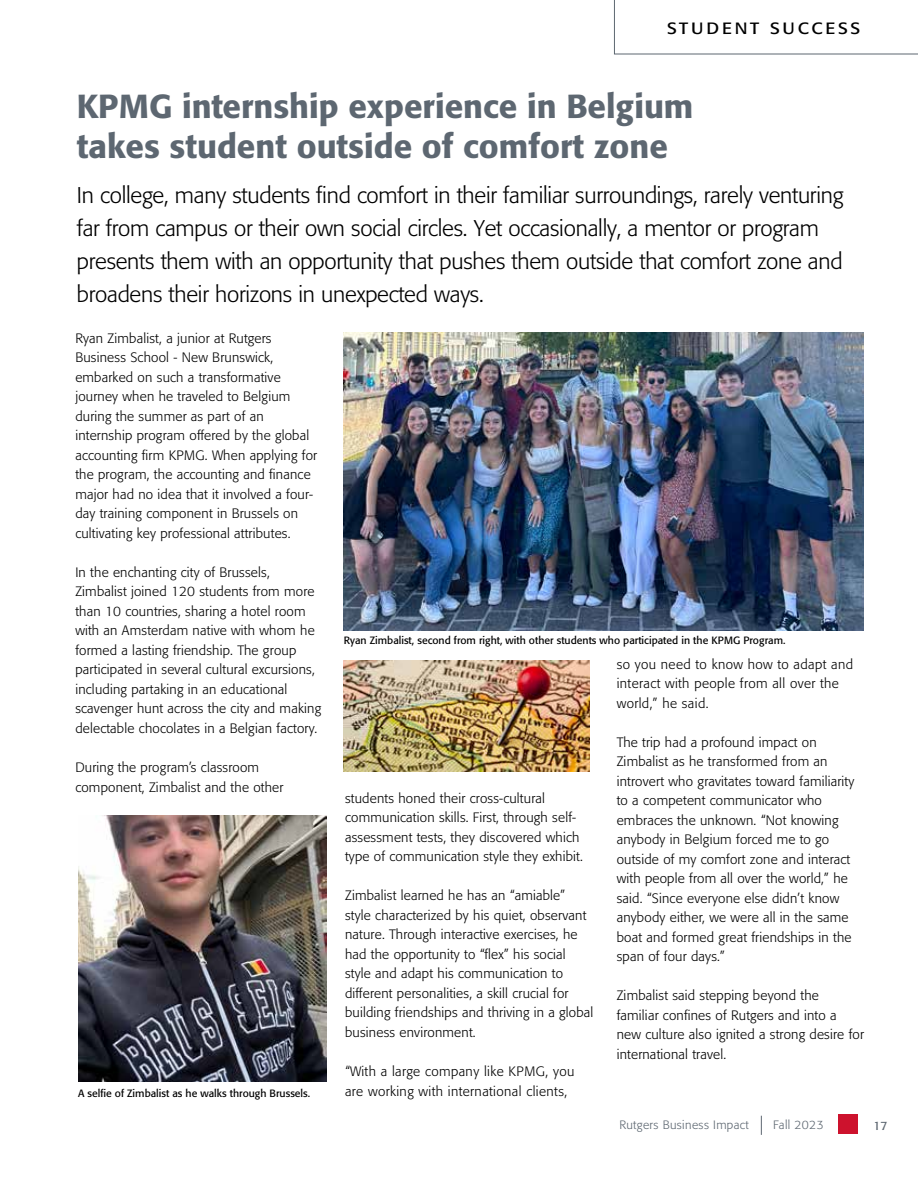
<style>
.page{position:relative;width:918px;height:1188px;background:#fff}
.page>*{position:absolute;margin:0;border:0;box-sizing:border-box;transform-origin:0 0}
.t1{font:500 33px/40.5px "Formata BQ";color:#5d6771}
.t2{font:300 22.5px/33px "Formata BQ";letter-spacing:-.01em;color:#000}
.t3{font:16.2px "Formata BQ";letter-spacing:.155em;color:#000;scale:1.11 1}
.t4{font:300 13.5px/19.5px "Formata BQ";letter-spacing:.015em;color:#000}
.t5{font:300 12px "Formata BQ";letter-spacing:.03em;color:#5d6771}
.t6{font:12px "Formata BQ";color:#5d6771}
.t7{font:10.5px "Formata BQ";color:#000}
</style>
<div class="page">
<div style="left:839px;top:1114px;width:19px;height:19px;background:#cd122d"></div>
<svg style="left:761px;top:1116px;width:1px;height:19px"></svg>
<svg style="left:614px;top:0;width:304px;height:54px"></svg>
<img style="left:78px;top:816px;width:249px;height:265px">
<img style="left:344px;top:333px;width:520px;height:298px">
<img style="left:344px;top:661px;width:246px;height:111px">
<p class="t3" style="left:667px;top:18px;width:176px">STUDENT SUCCESS</p>
<h1 class="t1" style="left:77px;top:86px;width:618px">KPMG internship experience in Belgium takes student outside of comfort zone</h1>
<p class="t2" style="left:77px;top:178px;width:768px">In college, many students find comfort in their familiar surroundings, rarely venturing far from campus or their own social circles. Yet occasionally, a mentor or program presents them with an opportunity that pushes them outside that comfort zone and broadens their horizons in unexpected ways.</p>
<p class="t4" style="left:75px;top:328px;width:243px">Ryan Zimbalist, a junior at Rutgers Business School - New Brunswick, embarked on such a transformative journey when he traveled to Belgium during the summer as part of an internship program offered by the global accounting firm KPMG. When applying for the program, the accounting and finance major had no idea that it involved a four&shy;day training component in Brussels on cultivating key professional attributes.</p>
<p class="t4" style="left:75px;top:563px;width:247px">In the enchanting city of Brussels, Zimbalist joined 120 students from more than 10 countries, sharing a hotel room with an Amsterdam native with whom he formed a lasting friendship. The group participated in several cultural excursions, including partaking in an educational scavenger hunt across the city and making delectable chocolates in a Belgian factory.</p>
<p class="t4" style="left:75px;top:758px;width:210px">During the program’s classroom component, Zimbalist and the other</p>
<p class="t7" style="left:78px;top:1087px;width:234px">A selfie of Zimbalist as he walks through Brussels.</p>
<p class="t7" style="left:344px;top:634px;width:443px">Ryan Zimbalist, second from right, with other students who participated in the KPMG Program.</p>
<p class="t4" style="left:345px;top:788px;width:239px">students honed their cross-cultural communication skills. First, through self&shy;assessment tests, they discovered which type of communication style they exhibit.</p>
<p class="t4" style="left:345px;top:886px;width:250px">Zimbalist learned he has an “amiable” style characterized by his quiet, observant nature. Through interactive exercises, he had the opportunity to “flex” his social style and adapt his communication to different personalities, a skill crucial for building friendships and thriving in a global business environment.</p>
<p class="t4" style="left:345px;top:1062px;width:231px">“With a large company like KPMG, you are working with international clients,</p>
<p class="t4" style="left:617px;top:654px;width:238px">so you need to know how to adapt and interact with people from all over the world,” he said.</p>
<p class="t4" style="left:617px;top:732px;width:239px">The trip had a profound impact on Zimbalist as he transformed from an introvert who gravitates toward familiarity to a competent communicator who embraces the unknown. “Not knowing anybody in Belgium forced me to go outside of my comfort zone and interact with people from all over the world,” he said. “Since everyone else didn’t know anybody either, we were all in the same boat and formed great friendships in the span of four days.”</p>
<p class="t4" style="left:617px;top:986px;width:249px">Zimbalist said stepping beyond the familiar confines of Rutgers and into a new culture also ignited a strong desire for international travel.</p>
<p class="t5" style="left:773px;top:1118px;width:52px">Fall 2023</p>
<p class="t5" style="left:619px;top:1118px;width:131px">Rutgers Business Impact</p>
<p class="t6" style="left:874px;top:1118px;width:15px">17</p>
</div>
